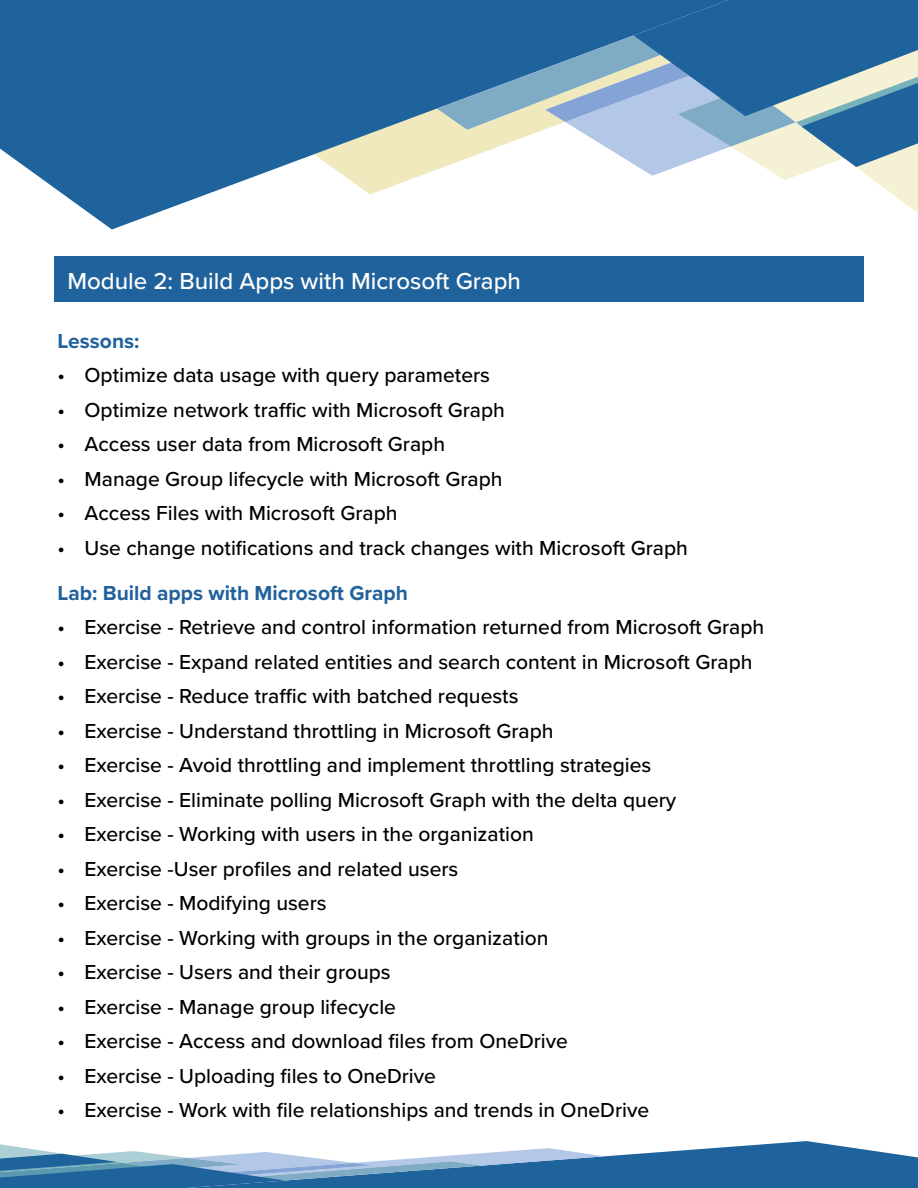
<style>
.page{position:relative;width:918px;height:1188px;background:#fff}
.page>*{position:absolute;margin:0;border:0;box-sizing:border-box;transform-origin:0 0}
.t1{font:500 24px "Proxima Nova";color:#fff}
.t2{font:500 21px "Proxima Nova";color:#000}
.t3{font:700 21px "Proxima Nova";color:#21619c}
</style>
<div class="page">
<svg style="left:0;top:0;width:437px;height:230px;fill:#1f639d"></svg>
<svg style="left:314px;top:44px;width:123px;height:151px;background:#789db1"></svg>
<svg style="left:437px;top:0;width:481px;height:213px"></svg>
<svg style="left:0;top:1141px;width:918px;height:47px"></svg>
<div style="left:54px;top:256px;width:810px;height:46px;background:#20629b"></div>
<p class="t1" style="left:68px;top:263px;width:455px">Module 2: Build Apps with Microsoft Graph</p>
<p class="t3" style="left:58px;top:325px;width:83px">Lessons:</p>
<p class="t2" style="left:58px;top:359px;width:434px">• Optimize data usage with query parameters</p>
<p class="t2" style="left:58px;top:394px;width:449px">• Optimize network traffic with Microsoft Graph</p>
<p class="t2" style="left:58px;top:428px;width:389px">• Access user data from Microsoft Graph</p>
<p class="t2" style="left:58px;top:463px;width:447px">• Manage Group lifecycle with Microsoft Graph</p>
<p class="t2" style="left:58px;top:497px;width:341px">• Access Files with Microsoft Graph</p>
<p class="t2" style="left:58px;top:532px;width:632px">• Use change notifications and track changes with Microsoft Graph</p>
<p class="t3" style="left:58px;top:577px;width:352px">Lab: Build apps with Microsoft Graph</p>
<p class="t2" style="left:58px;top:612px;width:708px">• Exercise - Retrieve and control information returned from Microsoft Graph</p>
<p class="t2" style="left:58px;top:646px;width:697px">• Exercise - Expand related entities and search content in Microsoft Graph</p>
<p class="t2" style="left:58px;top:681px;width:462px">• Exercise - Reduce traffic with batched requests</p>
<p class="t2" style="left:58px;top:715px;width:498px">• Exercise - Understand throttling in Microsoft Graph</p>
<p class="t2" style="left:58px;top:750px;width:595px">• Exercise - Avoid throttling and implement throttling strategies</p>
<p class="t2" style="left:58px;top:784px;width:620px">• Exercise - Eliminate polling Microsoft Graph with the delta query</p>
<p class="t2" style="left:58px;top:819px;width:478px">• Exercise - Working with users in the organization</p>
<p class="t2" style="left:58px;top:853px;width:402px">• Exercise -User profiles and related users</p>
<p class="t2" style="left:58px;top:888px;width:271px">• Exercise - Modifying users</p>
<p class="t2" style="left:58px;top:922px;width:492px">• Exercise - Working with groups in the organization</p>
<p class="t2" style="left:58px;top:957px;width:335px">• Exercise - Users and their groups</p>
<p class="t2" style="left:58px;top:991px;width:340px">• Exercise - Manage group lifecycle</p>
<p class="t2" style="left:58px;top:1026px;width:512px">• Exercise - Access and download files from OneDrive</p>
<p class="t2" style="left:58px;top:1060px;width:380px">• Exercise - Uploading files to OneDrive</p>
<p class="t2" style="left:58px;top:1095px;width:593px">• Exercise - Work with file relationships and trends in OneDrive</p>
</div>
